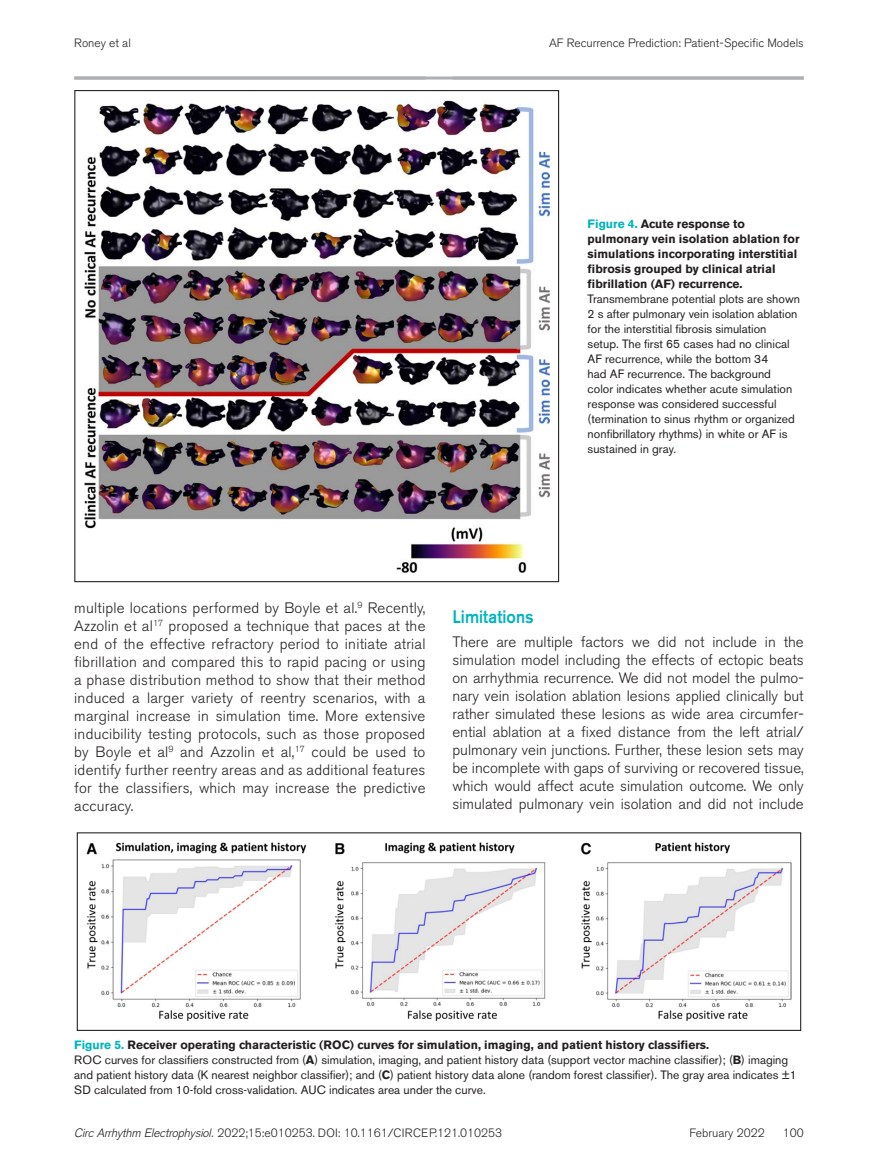
<style>
.page{position:relative;width:878px;height:1175px;background:#fff}
.page>*{position:absolute;margin:0;border:0;box-sizing:border-box;transform-origin:0 0}
.t1{font:500 18px "Akzidenz Grotesk BE";color:#00b3bd;scale:.9 1}
.t2{font:300 15px/18px "Akzidenz Grotesk BE";color:#231f20;text-align:justify}
.t3{font:12px/15px "Akzidenz Grotesk BE";color:#231f20}
.t4{font:700 12px/15px "Akzidenz Grotesk BE";color:#231f20}
.t5{font:300 12px "Akzidenz Grotesk BE";color:#231f20}
.s1{color:#00b3bd}
.s2{font-weight:700;color:#00b3bd}
.s3{font-weight:700}
.s4{font-family:"Akzidenz Grotesk";font-style:italic}
</style>
<div class="page">
<hr style="left:74px;top:76px;width:729px;height:4px;background:#b9babe">
<img style="left:74px;top:90px;width:485px;height:492px">
<svg style="left:76px;top:832px;width:725px;height:199px"></svg>
<p class="t5" style="left:74px;top:36px;width:58px">Roney et al</p>
<p class="t5" style="left:549px;top:36px;width:256px">AF Recurrence Prediction: Patient-Specific Models</p>
<p class="t4" style="left:587px;top:216px;width:213px"><span class="s1">Figure 4.</span> Acute response to pulmonary vein isolation ablation for simulations incorporating interstitial fibrosis grouped by clinical atrial fibrillation (AF) recurrence.</p>
<p class="t3" style="left:587px;top:291px;width:214px">Transmembrane potential plots are shown 2 s after pulmonary vein isolation ablation for the interstitial fibrosis simulation setup. The first 65 cases had no clinical AF recurrence, while the bottom 34<br>had AF recurrence. The background<br>color indicates whether acute simulation response was considered successful (termination to sinus rhythm or organized nonfibrillatory rhythms) in white or AF is sustained in gray.</p>
<p class="t2" style="left:74px;top:599px;width:353px">multiple locations performed by Boyle et al.<sup>9</sup> Recently, Azzolin et al<sup>17</sup> proposed a technique that paces at the end of the effective refractory period to initiate atrial fibrillation and compared this to rapid pacing or using a phase distribution method to show that their method induced a larger variety of reentry scenarios, with a marginal increase in simulation time. More extensive inducibility testing protocols, such as those proposed by Boyle et al<sup>9</sup> and Azzolin et al,<sup>17</sup> could be used to identify further reentry areas and as additional features for the classifiers, which may increase the predictive accuracy.</p>
<p class="t1" style="left:452px;top:605px;width:92px">Limitations</p>
<p class="t2" style="left:452px;top:633px;width:353px">There are multiple factors we did not include in the simulation model including the effects of ectopic beats on arrhythmia recurrence. We did not model the pulmo&shy;nary vein isolation ablation lesions applied clinically but rather simulated these lesions as wide area circumfer&shy;ential ablation at a fixed distance from the left atrial/ pulmonary vein junctions. Further, these lesion sets may be incomplete with gaps of surviving or recovered tissue, which would affect acute simulation outcome. We only simulated pulmonary vein isolation and did not include</p>
<p class="t3" style="left:74px;top:1037px;width:724px"><span class="s2">Figure 5.</span> <span class="s3">Receiver operating characteristic (ROC) curves for simulation, imaging, and patient history classifiers.<br></span>ROC curves for classifiers constructed from (<span class="s3">A</span>) simulation, imaging, and patient history data (support vector machine classifier); (<span class="s3">B</span>) imaging and patient history data (K nearest neighbor classifier); and (<span class="s3">C</span>) patient history data alone (random forest classifier). The gray area indicates ±1<br>SD calculated from 10-fold cross-validation. AUC indicates area under the curve.</p>
<p class="t5" style="left:74px;top:1126px;width:429px"><span class="s4">Circ Arrhythm Electrophysiol.</span> 2022;15:e010253. DOI: 10.1161/CIRCEP.121.010253</p>
<p class="t5" style="left:689px;top:1126px;width:76px">February 2022</p>
<p class="t5" style="left:782px;top:1126px;width:22px">100</p>
</div>
